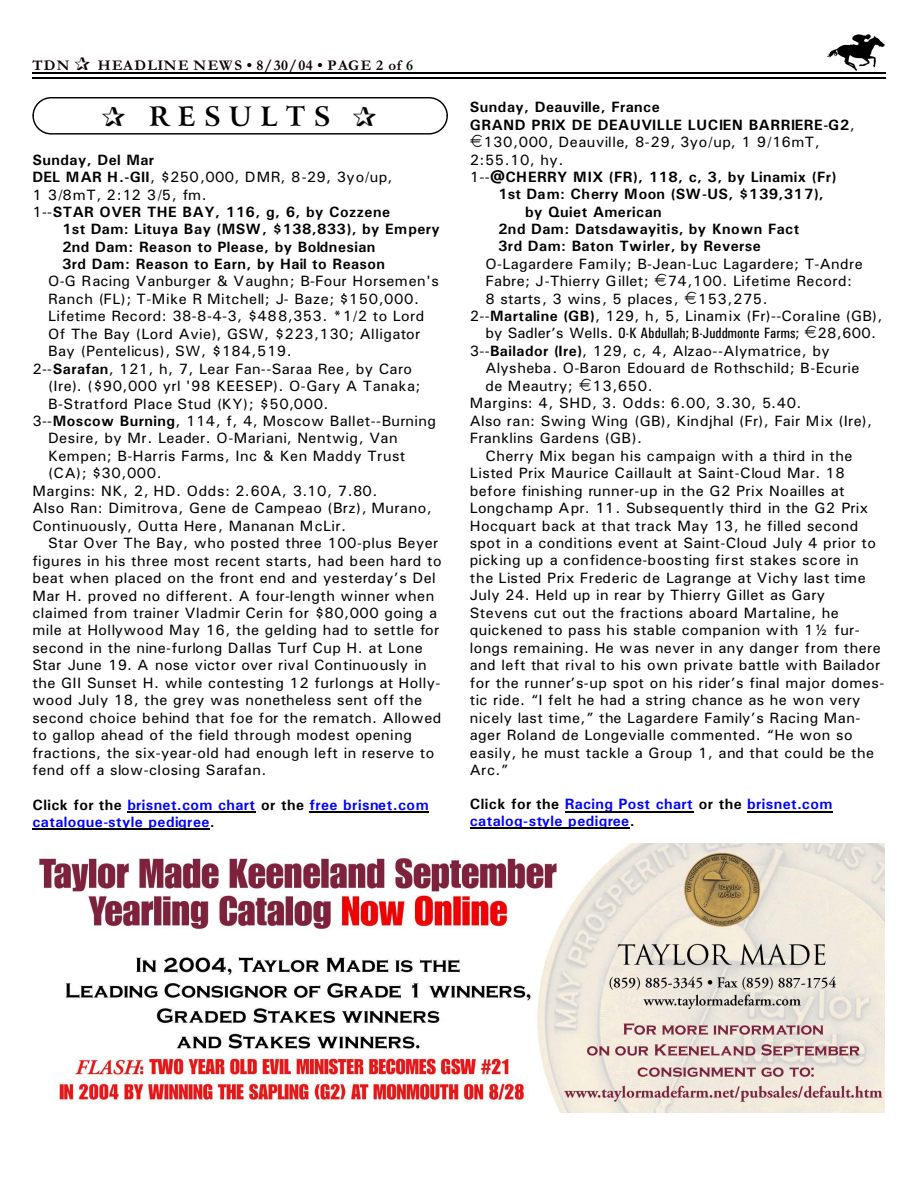
<style>
.page{position:relative;width:918px;height:1188px;background:#fff}
.page>*{position:absolute;margin:0;border:0;box-sizing:border-box;transform-origin:0 0}
.t1{font:700 27px "Arrus BT";letter-spacing:.3em;color:#000}
.t2{font:15px/17.4px "Univers";letter-spacing:.03em;color:#000}
.t3{font:700 15px "Univers";letter-spacing:.03em;color:#000}
.t4{font:700 15px/17.2px "Univers";letter-spacing:.03em;color:#00f}
.t5{font:15px "Univers Condensed";letter-spacing:.01em;color:#000}
.t6{font:15px "Univers";letter-spacing:.01em;color:#000}
.t7{font:700 15px "Garamond";letter-spacing:.055em;color:#0f0000}
.t8{font:700 15px "Garamond";letter-spacing:.08em;color:#0f0000}
.s1{color:#001400}
.s2{font-weight:700}
.s3{font-weight:400}
.s4{color:#000}
.s5{font-family:"Univers"}
</style>
<div class="page">
<img style="left:826px;top:34px;width:59px;height:36px">
<hr style="left:32px;top:72px;width:853px;height:1px;background:#000">
<hr style="left:32px;top:77px;width:853px;height:2px;background:#000">
<img style="left:38px;top:844px;width:846px;height:268px">
<div style="left:32px;top:97px;width:416px;height:38px;border:1px solid #000;border-radius:18px"></div>
<hr style="left:127px;top:812px;width:129px;height:1px;background:#000">
<hr style="left:309px;top:812px;width:120px;height:1px;background:#000">
<hr style="left:32px;top:829px;width:178px;height:1px;background:#000">
<hr style="left:565px;top:811px;width:129px;height:1px;background:#000">
<hr style="left:747px;top:811px;width:86px;height:1px;background:#000">
<hr style="left:470px;top:828px;width:160px;height:1px;background:#000">
<p class="t8" style="left:32px;top:60px;width:39px">TDN</p>
<p class="t7" style="left:98px;top:60px;width:317px">HEADLINE NEWS • 8/30/04 • PAGE 2 of <span class="s1">6</span></p>
<h1 class="t1" style="left:149px;top:105px;width:183px">RESULTS</h1>
<p class="t3" style="left:32px;top:154px;width:123px">Sunday, Del Mar</p>
<p class="t2" style="left:32px;top:170px;width:362px"><span class="s2">DEL MAR H.-GII</span>, $250,000, DMR, 8-29, 3yo/up,</p>
<p class="t2" style="left:32px;top:187px;width:176px">1 3/8mT, 2:12 3/5, fm.</p>
<p class="t3" style="left:32px;top:207px;width:359px"><span class="s3">1--</span>STAR OVER THE BAY, 116, g, 6, by Cozzene</p>
<p class="t3" style="left:62px;top:224px;width:379px">1st Dam: Lituya Bay (MSW, $138,833), by Empery</p>
<p class="t3" style="left:62px;top:241px;width:315px">2nd Dam: Reason to Please, by Boldnesian</p>
<p class="t3" style="left:62px;top:258px;width:325px">3rd Dam: Reason to Earn, by Hail to Reason</p>
<p class="t2" style="left:48px;top:274px;width:392px">O-G Racing Vanburger &amp; Vaughn; B-Four Horsemen's</p>
<p class="t2" style="left:48px;top:291px;width:373px">Ranch (FL); T-Mike R Mitchell; J- Baze; $150,000.</p>
<p class="t2" style="left:48px;top:309px;width:378px">Lifetime Record: 38-8-4-3, $488,353. *1/2 to Lord</p>
<p class="t2" style="left:48px;top:326px;width:374px">Of The Bay (Lord Avie), GSW, $223,130; Alligator</p>
<p class="t2" style="left:48px;top:344px;width:245px">Bay (Pentelicus), SW, $184,519.</p>
<p class="t2" style="left:32px;top:361px;width:381px">2--<span class="s2">Sarafan</span>, 121, h, 7, Lear Fan--Saraa Ree, by Caro</p>
<p class="t2" style="left:48px;top:379px;width:374px">(Ire). ($90,000 yrl '98 KEESEP). O-Gary A Tanaka;</p>
<p class="t2" style="left:48px;top:396px;width:282px">B-Stratford Place Stud (KY); $50,000.</p>
<p class="t2" style="left:32px;top:413px;width:405px">3--<span class="s2">Moscow Burning</span>, 114, f, 4, Moscow Ballet--Burning</p>
<p class="t2" style="left:48px;top:431px;width:351px">Desire, by Mr. Leader. O-Mariani, Nentwig, Van</p>
<p class="t2" style="left:48px;top:448px;width:359px">Kempen; B-Harris Farms, Inc &amp; Ken Maddy Trust</p>
<p class="t2" style="left:48px;top:466px;width:115px">(CA); $30,000.</p>
<p class="t2" style="left:32px;top:483px;width:346px">Margins: NK, 2, HD. Odds: 2.60A, 3.10, 7.80.</p>
<p class="t2" style="left:32px;top:501px;width:401px">Also Ran: Dimitrova, Gene de Campeao (Brz), Murano,</p>
<p class="t2" style="left:32px;top:518px;width:315px">Continuously, Outta Here, Mananan McLir.</p>
<p class="t2" style="left:48px;top:536px;width:392px">Star Over The Bay, who posted three 100-plus Beyer</p>
<p class="t2" style="left:32px;top:553px;width:411px">figures in his three most recent starts, had been hard to</p>
<p class="t2" style="left:32px;top:571px;width:405px">beat when placed on the front end and yesterday’s Del</p>
<p class="t2" style="left:32px;top:588px;width:403px">Mar H. proved no different. A four-length winner when</p>
<p class="t2" style="left:32px;top:605px;width:406px">claimed from trainer Vladmir Cerin for $80,000 going a</p>
<p class="t2" style="left:32px;top:623px;width:409px">mile at Hollywood May 16, the gelding had to settle for</p>
<p class="t2" style="left:32px;top:640px;width:392px">second in the nine-furlong Dallas Turf Cup H. at Lone</p>
<p class="t6" style="left:32px;top:660px;width:396px">Star June 19. A nose victor over rival Continuously in</p>
<p class="t2" style="left:32px;top:675px;width:410px">the GII Sunset H. while contesting 12 furlongs at Holly-</p>
<p class="t2" style="left:32px;top:693px;width:391px">wood July 18, the grey was nonetheless sent off the</p>
<p class="t2" style="left:32px;top:710px;width:410px">second choice behind that foe for the rematch. Allowed</p>
<p class="t2" style="left:32px;top:728px;width:381px">to gallop ahead of the field through modest opening</p>
<p class="t2" style="left:32px;top:745px;width:404px">fractions, the six-year-old had enough left in reserve to</p>
<p class="t2" style="left:32px;top:763px;width:236px">fend off a slow-closing Sarafan.</p>
<p class="t4" style="left:32px;top:797px;width:398px"><span class="s4">Click for the</span> brisnet.com chart <span class="s4">or the</span> free brisnet.com catalogue-style pedigree<span class="s4">.</span></p>
<p class="t3" style="left:470px;top:102px;width:192px">Sunday, Deauville, France</p>
<p class="t3" style="left:470px;top:119px;width:386px">GRAND PRIX DE DEAUVILLE LUCIEN BARRIERE-G2<span class="s3">,</span></p>
<p class="t2" style="left:483px;top:135px;width:338px">130,000, Deauville, 8-29, 3yo/up, 1 9/16mT,</p>
<p class="t2" style="left:470px;top:152px;width:95px">2:55.10, hy.</p>
<p class="t3" style="left:470px;top:172px;width:368px"><span class="s3">1--</span>@CHERRY MIX (FR), 118, c, 3, by Linamix (Fr)</p>
<p class="t3" style="left:498px;top:189px;width:327px">1st Dam: Cherry Moon (SW-US, $139,317),</p>
<p class="t3" style="left:525px;top:206px;width:138px">by Quiet American</p>
<p class="t3" style="left:498px;top:224px;width:303px">2nd Dam: Datsdawayitis, by Known Fact</p>
<p class="t3" style="left:498px;top:241px;width:264px">3rd Dam: Baton Twirler, by Reverse</p>
<p class="t2" style="left:485px;top:256px;width:379px">O-Lagardere Family; B-Jean-Luc Lagardere; T-Andre<br>Fabre; J-Thierry Gillet;</p>
<p class="t2" style="left:485px;top:274px;width:368px;text-indent:182px">74,100. Lifetime Record:<br>8 starts, 3 wins, 5 places,</p>
<p class="t2" style="left:470px;top:291px;width:414px;text-indent:228px">153,275.<br>2--<span class="s2">Martaline (GB)</span>, 129, h, 5, Linamix (Fr)--Coraline (GB),</p>
<p class="t5" style="left:485px;top:328px;width:392px"><span class="s5">by Sadler’s Wells.</span> O-K Abdullah; B-Juddmonte Farms; <span class="s5">28,600.</span></p>
<p class="t2" style="left:485px;top:343px;width:375px;text-indent:-16px">3--<span class="s2">Bailador (Ire)</span>, 129, c, 4, Alzao--Alymatrice, by<br>Alysheba. O-Baron Edouard de Rothschild; B-Ecurie de Meautry;</p>
<p class="t2" style="left:470px;top:378px;width:404px;text-indent:123px">13,650.<br>Margins: 4, SHD, 3. Odds: 6.00, 3.30, 5.40.<br>Also ran: Swing Wing (GB), Kindjhal (Fr), Fair Mix (Ire), Franklins Gardens (GB).</p>
<p class="t2" style="left:470px;top:448px;width:416px;text-indent:16px">Cherry Mix began his campaign with a third in the Listed Prix Maurice Caillault at Saint-Cloud Mar. 18 before finishing runner-up in the G2 Prix Noailles at Longchamp Apr. 11. Subsequently third in the G2 Prix Hocquart back at that track May 13, he filled second spot in a conditions event at Saint-Cloud July 4 prior to picking up a confidence-boosting first stakes score in the Listed Prix Frederic de Lagrange at Vichy last time July 24. Held up in rear by Thierry Gillet as Gary Stevens cut out the fractions aboard Martaline, he quickened to pass his stable companion with 1½ fur&shy;longs remaining. He was never in any danger from there and left that rival to his own private battle with Bailador for the runner’s-up spot on his rider’s final major domes&shy;tic ride. “I felt he had a string chance as he won very nicely last time,” the Lagardere Family’s Racing Man&shy;ager Roland de Longevialle commented. “He won so easily, he must tackle a Group 1, and that could be the Arc.”</p>
<p class="t4" style="left:470px;top:797px;width:364px"><span class="s4">Click for the</span> Racing Post chart <span class="s4">or the</span> brisnet.com catalog-style pedigree<span class="s4">.</span></p>
</div>
